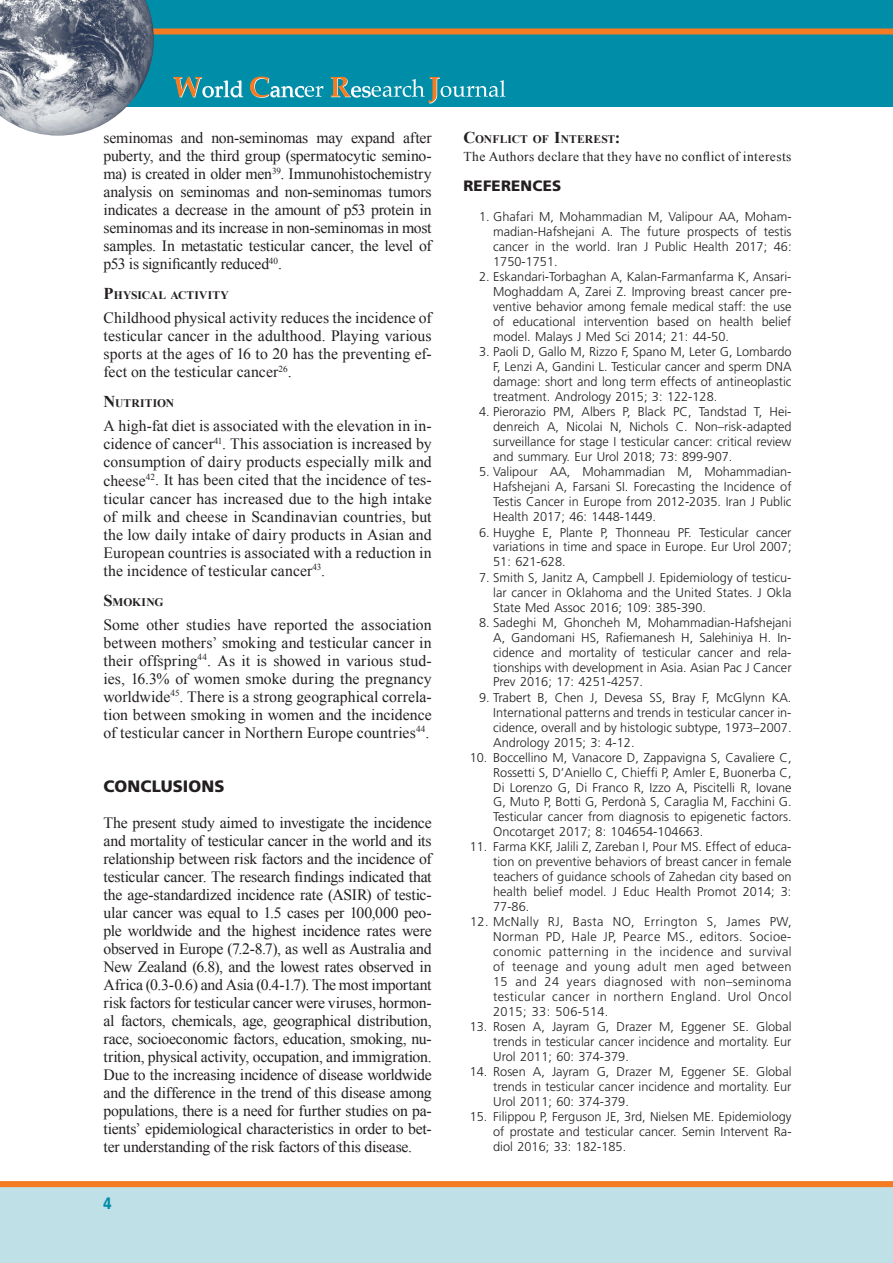
<style>
.page{position:relative;width:893px;height:1263px;background:#fff}
.page>*{position:absolute;margin:0;border:0;box-sizing:border-box;transform-origin:0 0}
.t1{font:900 16.5px "Frutiger";letter-spacing:.005em;color:#231f20}
.t2{font:900 16.5px "Frutiger";color:#008da8;scale:.8 1}
.t3{font:15.75px/18px "Times New Roman";color:#231f20;text-align:justify}
.t4{font:900 15px "Frutiger";letter-spacing:.015em;color:#231f20}
.t5{font:13.5px "Times New Roman";letter-spacing:.03em;color:#231f20}
.t6{font:300 12.75px/15px "Frutiger";color:#231f20;text-align:justify}
.t7{font:700 11.55px "Times New Roman";letter-spacing:.015em;color:#231f20}
.s1{font-size:16.5px}
</style>
<div class="page">
<div style="left:0;top:0;width:893px;height:106px;background:#008da8"></div>
<div style="left:0;top:1181px;width:893px;height:82px;background:#c0e0e8"></div>
<div style="left:0;top:28px;width:893px;height:6px;background:#f47b21"></div>
<div style="left:0;top:1181px;width:893px;height:6px;background:#f47b21"></div>
<img style="left:0;top:0;width:154px;height:136px">
<svg style="left:173px;top:77px;width:70px;height:21px"></svg>
<svg style="left:250px;top:77px;width:73px;height:21px"></svg>
<svg style="left:331px;top:77px;width:174px;height:26px"></svg>
<p class="t3" style="left:104px;top:129px;width:330px">seminomas and non-seminomas may expand after puberty, and the third group (spermatocytic semino&shy;ma) is created in older men<sup>39</sup>. Immunohistochemistry analysis on seminomas and non-seminomas tumors indicates a decrease in the amount of p53 protein in seminomas and its increase in non-seminomas in most samples. In metastatic testicular cancer, the level of p53 is significantly reduced<sup>40</sup>.</p>
<p class="t7" style="left:104px;top:288px;width:127px"><span class="s1">P</span>HYSICAL ACTIVITY</p>
<p class="t3" style="left:104px;top:309px;width:330px">Childhood physical activity reduces the incidence of testicular cancer in the adulthood. Playing various sports at the ages of 16 to 20 has the preventing ef&shy;fect on the testicular cancer<sup>26</sup>.</p>
<p class="t7" style="left:104px;top:396px;width:72px"><span class="s1">N</span>UTRITION</p>
<p class="t3" style="left:104px;top:417px;width:330px">A high-fat diet is associated with the elevation in in&shy;cidence of cancer<sup>41</sup>. This association is increased by consumption of dairy products especially milk and cheese<sup>42</sup>. It has been cited that the incidence of tes&shy;ticular cancer has increased due to the high intake of milk and cheese in Scandinavian countries, but the low daily intake of dairy products in Asian and European countries is associated with a reduction in the incidence of testicular cancer<sup>43</sup>.</p>
<p class="t7" style="left:104px;top:594px;width:61px"><span class="s1">S</span>MOKING</p>
<p class="t3" style="left:104px;top:615px;width:330px">Some other studies have reported the association between mothers’ smoking and testicular cancer in their offspring<sup>44</sup>. As it is showed in various stud&shy;ies, 16.3% of women smoke during the pregnancy worldwide<sup>45</sup>. There is a strong geographical correla&shy;tion between smoking in women and the incidence of testicular cancer in Northern Europe countries<sup>44</sup>.</p>
<p class="t1" style="left:104px;top:776px;width:122px">CONCLUSIONS</p>
<p class="t3" style="left:104px;top:813px;width:330px">The present study aimed to investigate the incidence and mortality of testicular cancer in the world and its relationship between risk factors and the incidence of testicular cancer. The research findings indicated that the age-standardized incidence rate (ASIR) of testic&shy;ular cancer was equal to 1.5 cases per 100,000 peo&shy;ple worldwide and the highest incidence rates were observed in Europe (7.2-8.7), as well as Australia and New Zealand (6.8), and the lowest rates observed in Africa (0.3-0.6) and Asia (0.4-1.7). The most important risk factors for testicular cancer were viruses, hormon&shy;al factors, chemicals, age, geographical distribution, race, socioeconomic factors, education, smoking, nu&shy;trition, physical activity, occupation, and immigration.<br>Due to the increasing incidence of disease worldwide and the difference in the trend of this disease among populations, there is a need for further studies on pa&shy;tients’ epidemiological characteristics in order to bet&shy;ter understanding of the risk factors of this disease.</p>
<p class="t2" style="left:104px;top:1193px;width:12px">4</p>
<p class="t7" style="left:463px;top:132px;width:159px"><span class="s1">C</span>ONFLICT OF <span class="s1">I</span>NTEREST<span class="s1">:</span></p>
<p class="t5" style="left:463px;top:148px;width:330px">The Authors declare that they have no conflict of interests</p>
<p class="t4" style="left:463px;top:177px;width:99px">REFERENCES</p>
<p class="t6" style="left:493px;top:210px;width:300px;text-indent:-14px">1. Ghafari M, Mohammadian M, Valipour AA, Moham&shy;madian-Hafshejani A. The future prospects of testis cancer in the world. Iran J Public Health 2017; 46:<br>1750-1751.</p>
<p class="t6" style="left:493px;top:270px;width:300px;text-indent:-14px">2. Eskandari-Torbaghan A, Kalan-Farmanfarma K, Ansari-Moghaddam A, Zarei Z. Improving breast cancer pre&shy;ventive behavior among female medical staff: the use of educational intervention based on health belief model. Malays J Med Sci 2014; 21: 44-50.</p>
<p class="t6" style="left:493px;top:345px;width:300px;text-indent:-14px">3. Paoli D, Gallo M, Rizzo F, Spano M, Leter G, Lombardo F, Lenzi A, Gandini L. Testicular cancer and sperm DNA damage: short and long term effects of antineoplastic treatment. Andrology 2015; 3: 122-128.</p>
<p class="t6" style="left:493px;top:405px;width:300px;text-indent:-14px">4. Pierorazio PM, Albers P, Black PC, Tandstad T, Hei&shy;denreich A, Nicolai N, Nichols C. Non–risk-adapted surveillance for stage I testicular cancer: critical review and summary. Eur Urol 2018; 73: 899-907.</p>
<p class="t6" style="left:493px;top:465px;width:300px;text-indent:-14px">5. Valipour AA, Mohammadian M, Mohammadian-Hafshejani A, Farsani SI. Forecasting the Incidence of Testis Cancer in Europe from 2012-2035. Iran J Public Health 2017; 46: 1448-1449.</p>
<p class="t6" style="left:493px;top:525px;width:300px;text-indent:-14px">6. Huyghe E, Plante P, Thonneau PF. Testicular cancer variations in time and space in Europe. Eur Urol 2007; 51: 621-628.</p>
<p class="t6" style="left:493px;top:570px;width:300px;text-indent:-14px">7. Smith S, Janitz A, Campbell J. Epidemiology of testicu&shy;lar cancer in Oklahoma and the United States. J Okla State Med Assoc 2016; 109: 385-390.</p>
<p class="t6" style="left:493px;top:615px;width:300px;text-indent:-14px">8. Sadeghi M, Ghoncheh M, Mohammadian-Hafshejani A, Gandomani HS, Rafiemanesh H, Salehiniya H. In&shy;cidence and mortality of testicular cancer and rela&shy;tionships with development in Asia. Asian Pac J Cancer Prev 2016; 17: 4251-4257.</p>
<p class="t6" style="left:493px;top:690px;width:300px;text-indent:-14px">9. Trabert B, Chen J, Devesa SS, Bray F, McGlynn KA.<br>International patterns and trends in testicular cancer in&shy;cidence, overall and by histologic subtype, 1973–2007.<br>Andrology 2015; 3: 4-12.</p>
<p class="t6" style="left:493px;top:750px;width:300px;text-indent:-23px">10. Boccellino M, Vanacore D, Zappavigna S, Cavaliere C, Rossetti S, D’Aniello C, Chieffi P, Amler E, Buonerba C, Di Lorenzo G, Di Franco R, Izzo A, Piscitelli R, Iovane G, Muto P, Botti G, Perdonà S, Caraglia M, Facchini G.<br>Testicular cancer from diagnosis to epigenetic factors.<br>Oncotarget 2017; 8: 104654-104663.</p>
<p class="t6" style="left:493px;top:840px;width:300px;text-indent:-23px">11. Farma KKF, Jalili Z, Zareban I, Pour MS. Effect of educa&shy;tion on preventive behaviors of breast cancer in female teachers of guidance schools of Zahedan city based on health belief model. J Educ Health Promot 2014; 3:<br>77-86.</p>
<p class="t6" style="left:493px;top:915px;width:300px;text-indent:-23px">12. McNally RJ, Basta NO, Errington S, James PW, Norman PD, Hale JP, Pearce MS., editors. Socioe&shy;conomic patterning in the incidence and survival of teenage and young adult men aged between 15 and 24 years diagnosed with non–seminoma testicular cancer in northern England. Urol Oncol 2015; 33: 506-514.</p>
<p class="t6" style="left:493px;top:1020px;width:300px;text-indent:-23px">13. Rosen A, Jayram G, Drazer M, Eggener SE. Global trends in testicular cancer incidence and mortality. Eur Urol 2011; 60: 374-379.</p>
<p class="t6" style="left:493px;top:1065px;width:300px;text-indent:-23px">14. Rosen A, Jayram G, Drazer M, Eggener SE. Global trends in testicular cancer incidence and mortality. Eur Urol 2011; 60: 374-379.</p>
<p class="t6" style="left:493px;top:1110px;width:300px;text-indent:-23px">15. Filippou P, Ferguson JE, 3rd, Nielsen ME. Epidemiology of prostate and testicular cancer. Semin Intervent Ra&shy;diol 2016; 33: 182-185.</p>
</div>
